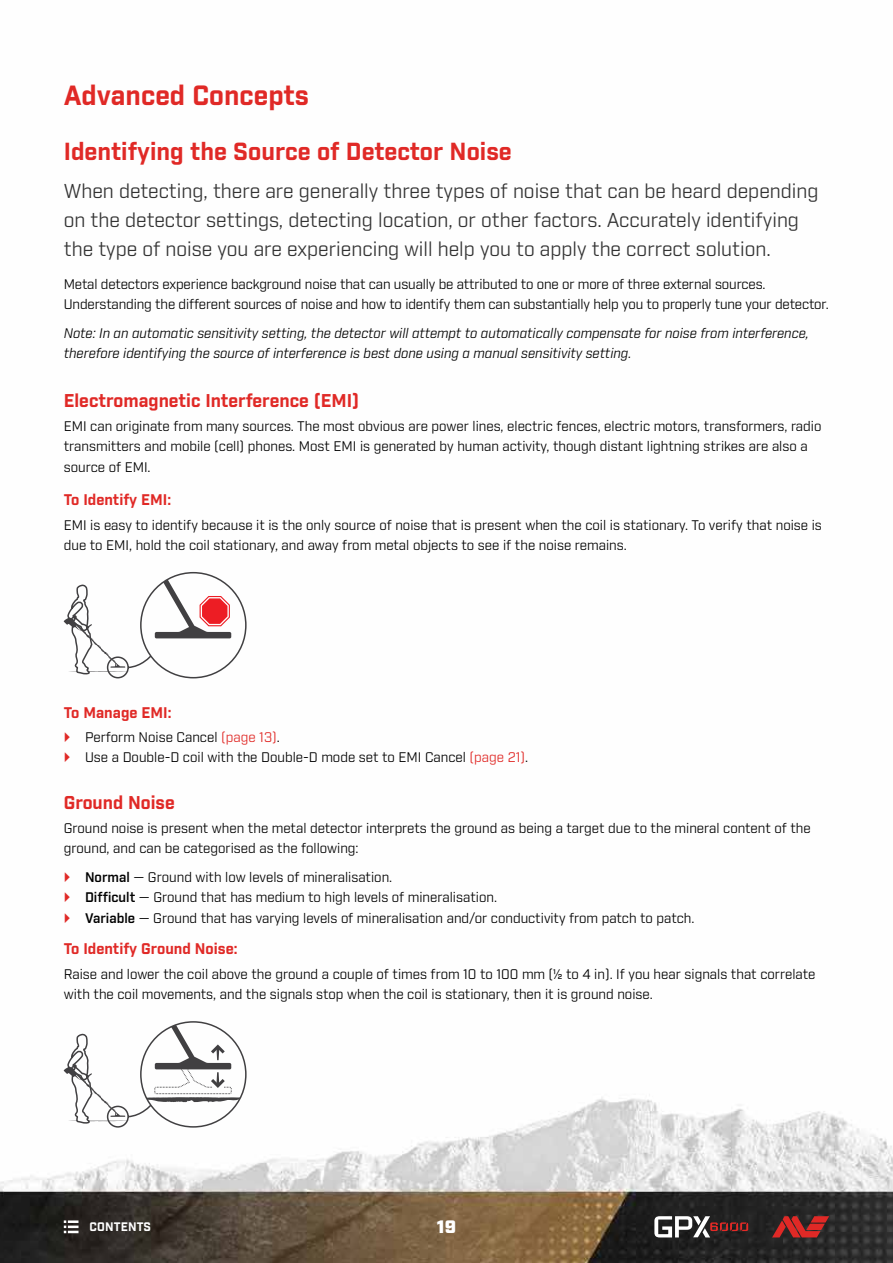
<style>
.page{position:relative;width:893px;height:1263px;background:#fff}
.page>*{position:absolute;margin:0;border:0;box-sizing:border-box;transform-origin:0 0}
.t1{font:700 27px "Industry";color:#e02926}
.t2{font:700 24px "Industry";color:#e02926}
.t3{font:19.5px/29.2px "Industry";color:#333}
.t4{font:700 18px "Industry";color:#e02926}
.t5{font:900 18px "Industry";color:#fff}
.t6{font:700 15px "Industry";color:#e02926}
.t7{font:13.5px/20.2px "Industry";color:#000}
.t8{font:italic 13.5px/20.2px "Industry";color:#000}
.t9{font:700 12px "Industry";letter-spacing:.01em;color:#fff}
.s1{color:#e02926}
.s2{font-weight:600}
</style>
<div class="page">
<img style="left:0;top:571px;width:893px;height:692px">
<svg style="left:64px;top:1220px;width:15px;height:13px"></svg>
<svg style="left:654px;top:1216px;width:94px;height:21px"></svg>
<svg style="left:772px;top:1216px;width:57px;height:21px"></svg>
<svg style="left:64px;top:579px;width:167px;height:99px"></svg>
<svg style="left:64px;top:1022px;width:182px;height:106px"></svg>
<div style="left:140px;top:1021px;width:107px;height:107px;border:2px solid #414042;border-radius:50%"></div>
<svg style="left:65px;top:732px;width:5px;height:10px"></svg>
<svg style="left:65px;top:752px;width:5px;height:10px"></svg>
<svg style="left:65px;top:872px;width:5px;height:10px"></svg>
<svg style="left:65px;top:892px;width:5px;height:10px"></svg>
<svg style="left:65px;top:913px;width:5px;height:9px"></svg>
<h1 class="t1" style="left:64px;top:79px;width:247px">Advanced Concepts</h1>
<h2 class="t2" style="left:64px;top:137px;width:450px">Identifying the Source of Detector Noise</h2>
<p class="t3" style="left:64px;top:176px;width:756px">When detecting, there are generally three types of noise that can be heard depending on the detector settings, detecting location, or other factors. Accurately identifying the type of noise you are experiencing will help you to apply the correct solution.</p>
<p class="t7" style="left:64px;top:274px;width:765px">Metal detectors experience background noise that can usually be attributed to one or more of three external sources.<br>Understanding the different sources of noise and how to identify them can substantially help you to properly tune your detector.</p>
<p class="t8" style="left:64px;top:323px;width:746px">Note: In an automatic sensitivity setting, the detector will attempt to automatically compensate for noise from interference, therefore identifying the source of interference is best done using a manual sensitivity setting.</p>
<h3 class="t4" style="left:64px;top:389px;width:297px">Electromagnetic Interference (EMI)</h3>
<p class="t7" style="left:64px;top:416px;width:759px">EMI can originate from many sources. The most obvious are power lines, electric fences, electric motors, transformers, radio transmitters and mobile (cell) phones. Most EMI is generated by human activity, though distant lightning strikes are also a source of EMI.</p>
<p class="t6" style="left:64px;top:491px;width:109px">To Identify EMI:</p>
<p class="t7" style="left:64px;top:515px;width:760px">EMI is easy to identify because it is the only source of noise that is present when the coil is stationary. To verify that noise is due to EMI, hold the coil stationary, and away from metal objects to see if the noise remains.</p>
<p class="t6" style="left:64px;top:703px;width:109px">To Manage EMI:</p>
<p class="t7" style="left:85px;top:727px;width:443px">Perform Noise Cancel <span class="s1">(page 13)</span>.<br>Use a Double‑D coil with the Double‑D mode set to EMI Cancel <span class="s1">(page 21)</span>.</p>
<h3 class="t4" style="left:64px;top:791px;width:113px">Ground Noise</h3>
<p class="t7" style="left:64px;top:818px;width:749px">Ground noise is present when the metal detector interprets the ground as being a target due to the mineral content of the ground, and can be categorised as the following:</p>
<p class="t7" style="left:85px;top:867px;width:609px"><span class="s2">Normal</span> — Ground with low levels of mineralisation.<br><span class="s2">Difficult</span> — Ground that has medium to high levels of mineralisation.<br><span class="s2">Variable</span> — Ground that has varying levels of mineralisation and/or conductivity from patch to patch.</p>
<p class="t6" style="left:64px;top:940px;width:175px">To Identify Ground Noise:</p>
<p class="t7" style="left:64px;top:964px;width:753px">Raise and lower the coil above the ground a couple of times from 10 to 100 mm (1/2 to 4 in). If you hear signals that correlate with the coil movements, and the signals stop when the coil is stationary, then it is ground noise.</p>
<p class="t9" style="left:90px;top:1220px;width:63px">CONTENTS</p>
<h3 class="t5" style="left:437px;top:1216px;width:21px">19</h3>
</div>
